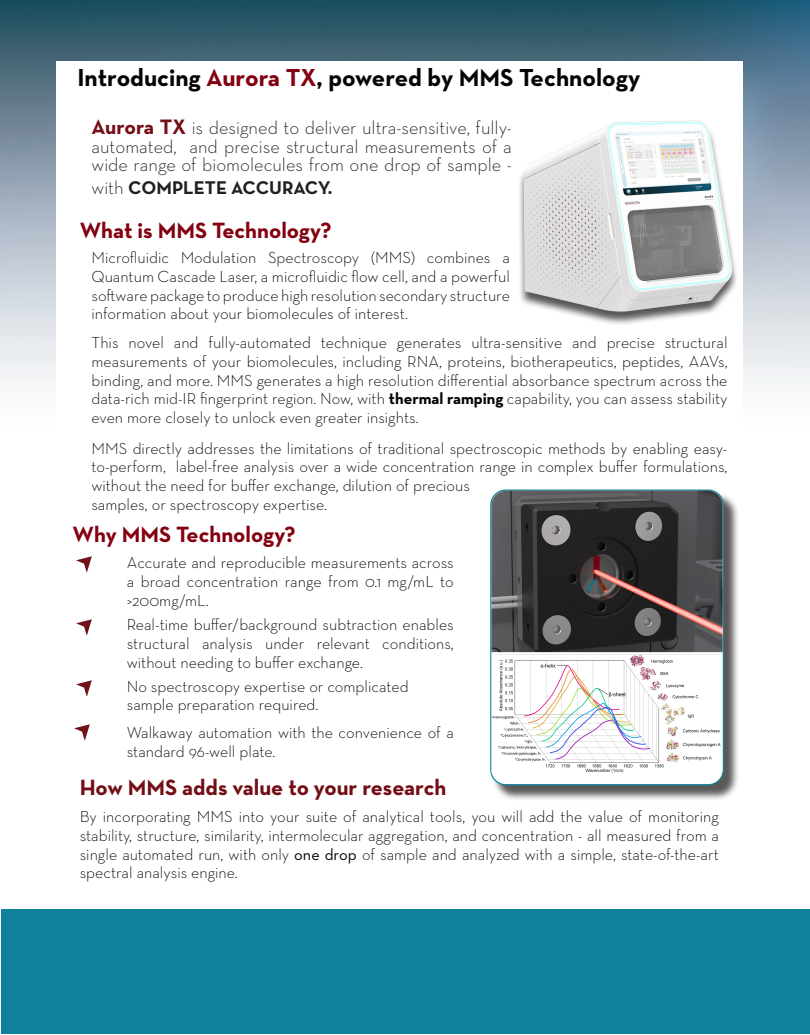
<style>
.page{position:relative;width:810px;height:1035px;background:#fff}
.page>*{position:absolute;margin:0;border:0;box-sizing:border-box;transform-origin:0 0}
.TOC_Headers_2{font:700 25px "Neutraface Text";color:#040503}
.No_TOC_Headers_1{font:700 22.5px "Neutraface Text";color:#830110}
.TOC_Headers_2-2{font:700 22.5px "Neutraface Text";color:#730e16}
.t1{font:300 18.75px/18.8px "Neutraface Text";color:#231f20;text-align:justify}
.t2{font:700 18.75px "Neutraface Text";color:#231f20}
.No_TOC_Headers_1-2{font:300 16.25px/18.8px "Neutraface Text";color:#040503;text-align:justify}
.s1{color:#830110}
.s2{font-weight:700;font-size:21.25px;color:#730e16}
.s3{font-weight:300}
.s4{font-weight:700}
.s5{font-weight:400}
</style>
<div class="page">
<img style="left:0;top:0;width:810px;height:392px">
<div style="left:56px;top:61px;width:686px;height:428px;background:#fff"></div>
<div style="left:1px;top:909px;width:809px;height:124px;background:#0f819b"></div>
<img style="left:77px;top:619px;width:15px;height:16px">
<img style="left:77px;top:556px;width:15px;height:17px">
<img style="left:77px;top:680px;width:14px;height:16px">
<img style="left:75px;top:724px;width:15px;height:16px">
<div style="left:492px;top:491px;width:248px;height:310px;background:#231f20;opacity:.75"></div>
<div style="left:491px;top:490px;width:232px;height:295px;background:#fff;border-radius:15px"></div>
<div style="left:490px;top:490px;width:234px;height:295px;border:1px solid #0f819b;border-radius:15px"></div>
<img style="left:491px;top:491px;width:232px;height:168px">
<img style="left:492px;top:655px;width:230px;height:120px">
<div style="left:491px;top:652px;width:232px;height:3px;border:1px solid #fff"></div>
<img style="left:519px;top:104px;width:239px;height:225px">
<p class="TOC_Headers_2" style="left:77px;top:62px;width:565px">Introducing <span class="s1">Aurora TX</span>, powered by MMS Technology</p>
<p class="t1" style="left:92px;top:118px;width:422px"><span class="s2">Aurora TX</span> is designed to deliver ultra-sensitive, fully&shy;automated, and precise structural measurements of a wide range of biomolecules from one drop of sample -</p>
<p class="t2" style="left:92px;top:175px;width:242px"><span class="s3">with</span> COMPLETE ACCURACY.</p>
<p class="No_TOC_Headers_1" style="left:80px;top:216px;width:253px">What is MMS Technology?</p>
<p class="No_TOC_Headers_1-2" style="left:92px;top:248px;width:420px">Microfluidic Modulation Spectroscopy (MMS) combines a Quantum Cascade Laser, a microfluidic flow cell, and a powerful software package to produce high resolution secondary structure information about your biomolecules of interest.</p>
<p class="No_TOC_Headers_1-2" style="left:92px;top:333px;width:638px">This novel and fully-automated technique generates ultra-sensitive and precise structural measurements of your biomolecules, including RNA, proteins, biotherapeutics, peptides, AAVs, binding, and more. MMS generates a high resolution differential absorbance spectrum across the data-rich mid-IR fingerprint region. Now, with <span class="s4">thermal ramping</span> capability, you can assess stability even more closely to unlock even greater insights.</p>
<p class="No_TOC_Headers_1-2" style="left:91px;top:438px;width:638px">MMS directly addresses the limitations of traditional spectroscopic methods by enabling easy&shy;to-perform, label-free analysis over a wide concentration range in complex buffer formulations, without the need for buffer exchange, dilution of precious</p>
<p class="No_TOC_Headers_1-2" style="left:91px;top:495px;width:237px">samples, or spectroscopy expertise.</p>
<p class="No_TOC_Headers_1" style="left:73px;top:520px;width:225px">Why MMS Technology?</p>
<p class="No_TOC_Headers_1-2" style="left:127px;top:553px;width:329px">Accurate and reproducible measurements across a broad concentration range from 0.1 mg/mL to &gt;200mg/mL.</p>
<p class="No_TOC_Headers_1-2" style="left:127px;top:615px;width:329px">Real-time buffer/background subtraction enables structural analysis under relevant conditions, without needing to buffer exchange.</p>
<p class="No_TOC_Headers_1-2" style="left:127px;top:677px;width:283px">No spectroscopy expertise or complicated sample preparation required.</p>
<p class="No_TOC_Headers_1-2" style="left:127px;top:723px;width:329px">Walkaway automation with the convenience of a standard 96-well plate.</p>
<p class="TOC_Headers_2-2" style="left:80px;top:773px;width:368px">How MMS adds value to your research</p>
<p class="No_TOC_Headers_1-2" style="left:80px;top:807px;width:641px">By incorporating MMS into your suite of analytical tools, you will add the value of monitoring stability, structure, similarity, intermolecular aggregation, and concentration - all measured from a single automated run, with only <span class="s5">one drop</span> of sample and analyzed with a simple, state-of-the-art spectral analysis engine.</p>
</div>
